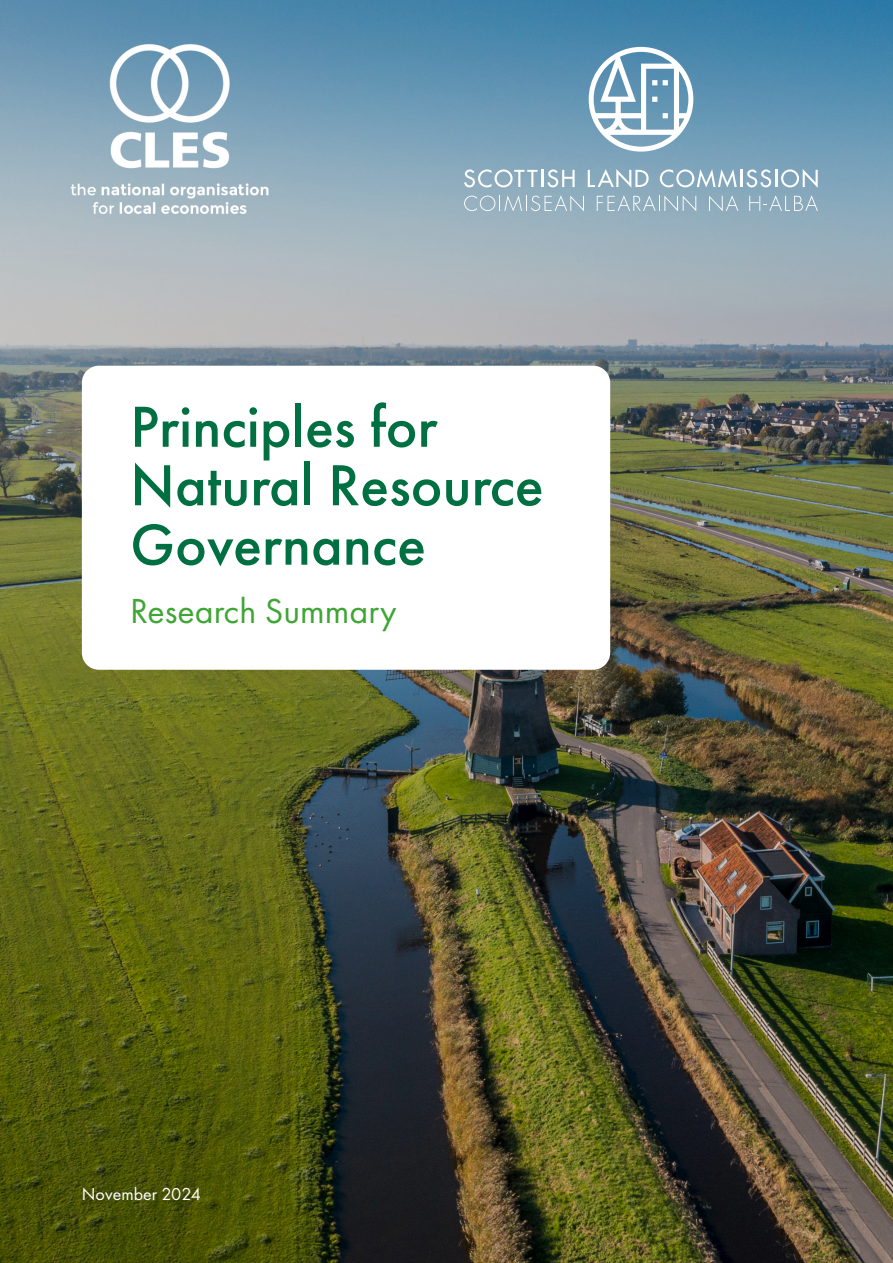
<style>
.page{position:relative;width:893px;height:1263px;background:#fff}
.page>*{position:absolute;margin:0;border:0;box-sizing:border-box;transform-origin:0 0}
.t1{font:500 60px/58.9px "Futura PT";color:#007042}
.t2{font:36px "Futura PT";color:#3fa535}
.t3{font:18px "Futura PT";color:#fff}
</style>
<div class="page">
<img style="left:0;top:0;width:893px;height:1263px">
<svg style="left:464px;top:169px;width:111px;height:18px"></svg>
<svg style="left:588px;top:169px;width:61px;height:19px"></svg>
<svg style="left:660px;top:169px;width:158px;height:19px"></svg>
<svg style="left:464px;top:195px;width:120px;height:16px"></svg>
<svg style="left:597px;top:195px;width:99px;height:16px"></svg>
<svg style="left:709px;top:195px;width:29px;height:16px"></svg>
<svg style="left:749px;top:195px;width:69px;height:16px"></svg>
<svg style="left:589px;top:47px;width:104px;height:105px"></svg>
<div style="left:82px;top:366px;width:528px;height:304px;background:#fff;border-radius:17px"></div>
<img style="left:32px;top:0;width:276px;height:267px">
<p class="t1" style="left:130px;top:397px;width:415px">Principles for<br>Natural Resource<br>Governance</p>
<p class="t2" style="left:130px;top:590px;width:268px">Research Summary</p>
<p class="t3" style="left:82px;top:1183px;width:121px">November 2024</p>
</div>
